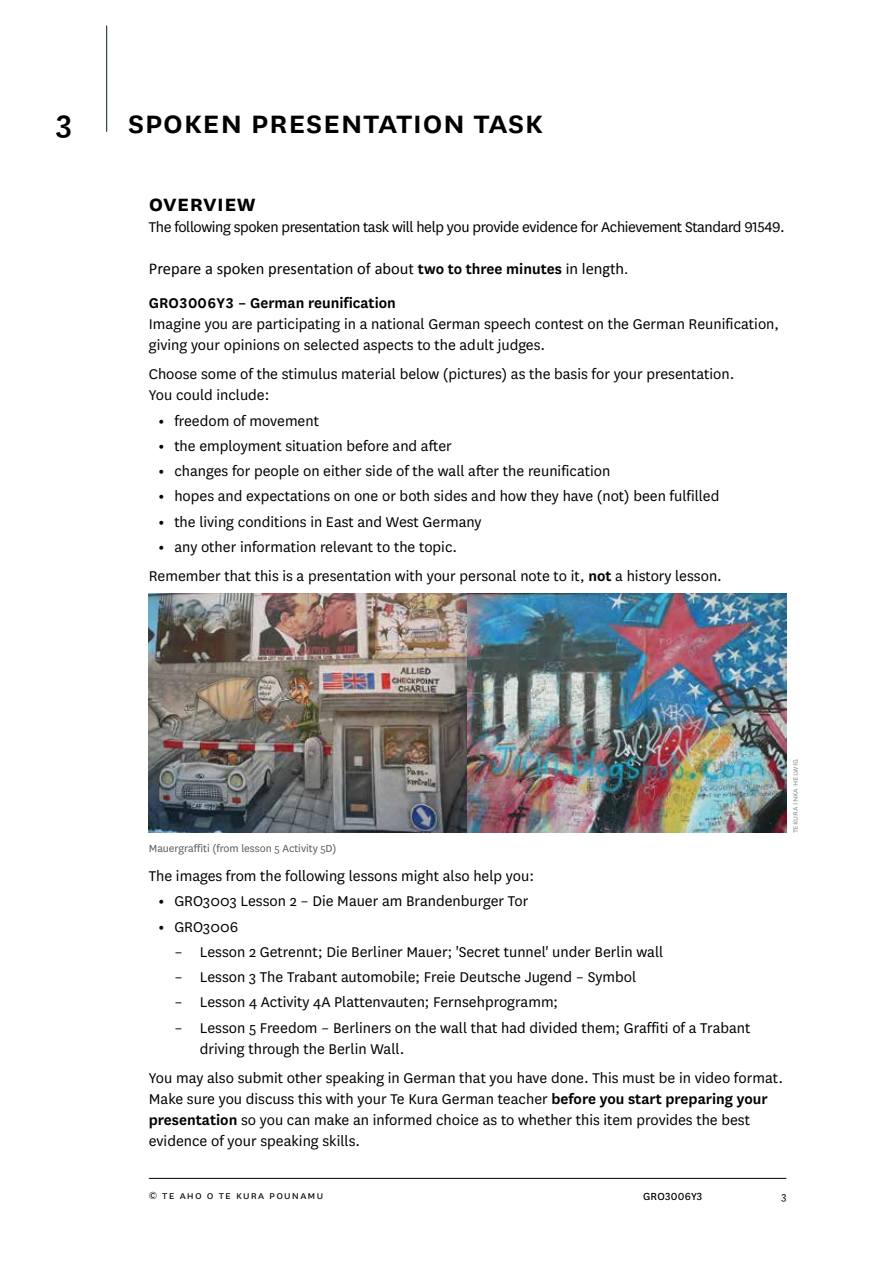
<style>
.page{position:relative;width:893px;height:1263px;background:#fff}
.page>*{position:absolute;margin:0;border:0;box-sizing:border-box;transform-origin:0 0}
.t1{font:500 36px "National";color:#000}
.t2{font:600 25.5px "National";color:#000}
.t3{font:16.5px/21px "National";color:#000}
.t4{font:16.5px "National";letter-spacing:-.025em;color:#000}
.t5{font:16.5px "Calibri";color:#000}
.t6{font:600 16.5px "National";color:#000}
.t7{font:12px "National";color:#58595b}
.t8{font:12px "National";letter-spacing:.1em;color:#000}
.t9{font:12px "National";letter-spacing:.02em;color:#000}
.t10{font:9px "National";color:#939598}
.s1{font-family:"National";font-weight:600}
.s2{font-weight:700}
.s3{font-weight:600}
</style>
<div class="page">
<hr style="left:149px;top:1178px;width:637px;height:1px;background:#000">
<hr style="left:106px;top:26px;width:1px;height:106px;background:#00232a">
<img style="left:149px;top:593px;width:637px;height:240px">
<h1 class="t1" style="left:56px;top:98px;width:18px">3</h1>
<h1 class="t1" style="left:128px;top:98px;width:417px">spoken presentation task</h1>
<h2 class="t2" style="left:149px;top:186px;width:108px">overview</h2>
<p class="t4" style="left:149px;top:216px;width:638px">The following spoken presentation task will help you provide evidence for Achievement Standard 91549.</p>
<p class="t5" style="left:149px;top:258px;width:481px">Prepare a spoken presentation of about <span class="s1">two to three minutes</span> in length.</p>
<p class="t6" style="left:149px;top:291px;width:249px">GRO3006Y3 – German reunification</p>
<p class="t3" style="left:149px;top:313px;width:632px">Imagine you are participating in a national German speech contest on the German Reunification, giving your opinions on selected aspects to the adult judges.</p>
<p class="t3" style="left:149px;top:363px;width:587px">Choose some of the stimulus material below (pictures) as the basis for your presentation.<br>You could include:</p>
<p class="t3" style="left:159px;top:409px;width:162px"><span class="s2">•</span> freedom of movement</p>
<p class="t3" style="left:159px;top:435px;width:295px"><span class="s2">•</span> the employment situation before and after</p>
<p class="t3" style="left:159px;top:460px;width:453px"><span class="s2">•</span> changes for people on either side of the wall after the reunification</p>
<p class="t3" style="left:159px;top:485px;width:562px"><span class="s2">•</span> hopes and expectations on one or both sides and how they have (not) been fulfilled</p>
<p class="t3" style="left:159px;top:510px;width:325px"><span class="s2">•</span> the living conditions in East and West Germany</p>
<p class="t3" style="left:149px;top:531px;width:575px;line-height:29.5px;text-indent:10px"><span class="s2">•</span> any other information relevant to the topic.<br>Remember that this is a presentation with your personal note to it, <span class="s3">not</span> a history lesson.</p>
<p class="t7" style="left:149px;top:840px;width:189px">Mauergraffiti (from lesson 5 Activity 5D)</p>
<p class="t3" style="left:149px;top:865px;width:387px">The images from the following lessons might also help you:</p>
<p class="t3" style="left:159px;top:890px;width:371px"><span class="s2">•</span> GRO3003 Lesson 2 – Die Mauer am Brandenburger Tor</p>
<p class="t3" style="left:159px;top:915px;width:81px"><span class="s2">•</span> GRO3006</p>
<p class="t3" style="left:174px;top:940px;width:490px">– Lesson 2 Getrennt; Die Berliner Mauer; 'Secret tunnel' under Berlin wall</p>
<p class="t3" style="left:174px;top:966px;width:463px">– Lesson 3 The Trabant automobile; Freie Deutsche Jugend – Symbol</p>
<p class="t3" style="left:174px;top:991px;width:385px">– Lesson 4 Activity 4A Plattenvauten; Fernsehprogramm;</p>
<p class="t3" style="left:200px;top:1016px;width:552px;text-indent:-26px">– Lesson 5 Freedom – Berliners on the wall that had divided them; Graffiti of a Trabant driving through the Berlin Wall.</p>
<p class="t3" style="left:149px;top:1067px;width:636px">You may also submit other speaking in German that you have done. This must be in video format.<br>Make sure you discuss this with your Te Kura German teacher <span class="s3">before you start preparing your presentation</span> so you can make an informed choice as to whether this item provides the best evidence of your speaking skills.</p>
<p class="t10" style="left:789px;top:833px;width:76px;rotate:-90deg">tekura inka helwig</p>
<p class="t8" style="left:149px;top:1187px;width:176px">© te aho o te kura pounamu</p>
<p class="t9" style="left:643px;top:1189px;width:61px">GRO3006Y3</p>
<p class="t8" style="left:781px;top:1189px;width:7px">3</p>
</div>
